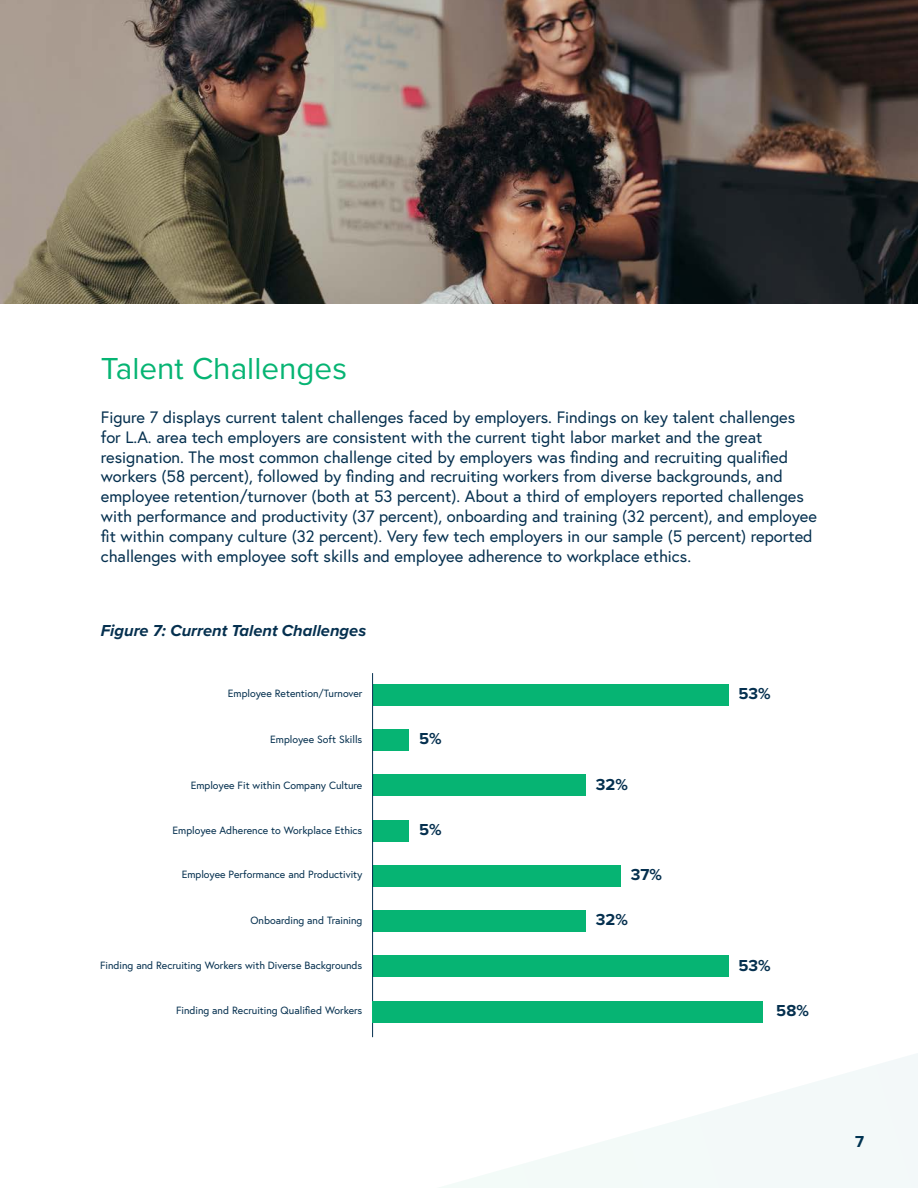
<style>
.page{position:relative;width:918px;height:1188px;background:#fff}
.page>*{position:absolute;margin:0;border:0;box-sizing:border-box;transform-origin:0 0}
.t1{font:31.5px "Proxima Nova";color:#06b473}
.t2{font:16.5px/19.8px "Europa";color:#05304f}
.t3{font:italic 700 16.5px "Proxima Nova";color:#05304f}
.t4{font:700 16.5px "Proxima Nova";color:#05304f}
.t5{font:700 16.5px "Proxima Nova";color:#003150}
.t6{font:10.5px "Europa";color:#05304f}
</style>
<div class="page">
<svg style="left:372px;top:1000px;width:546px;height:188px"></svg>
<img style="left:0;top:0;width:918px;height:303px">
<div style="left:373px;top:684px;width:356px;height:22px;background:#06b473"></div>
<div style="left:373px;top:729px;width:36px;height:22px;background:#06b473"></div>
<div style="left:373px;top:774px;width:213px;height:22px;background:#06b473"></div>
<div style="left:373px;top:820px;width:36px;height:21px;background:#06b473"></div>
<div style="left:372px;top:865px;width:249px;height:22px;background:#06b473"></div>
<div style="left:373px;top:910px;width:213px;height:22px;background:#06b473"></div>
<div style="left:372px;top:955px;width:357px;height:22px;background:#06b473"></div>
<hr style="left:372px;top:673px;width:1px;height:364px;background:#05304f">
<div style="left:372px;top:1001px;width:391px;height:21px;background:#06b473"></div>
<p class="t1" style="left:101px;top:345px;width:248px">Talent Challenges</p>
<p class="t2" style="left:101px;top:407px;width:718px">Figure 7 displays current talent challenges faced by employers. Findings on key talent challenges for L.A. area tech employers are consistent with the current tight labor market and the great resignation. The most common challenge cited by employers was finding and recruiting qualified workers (58 percent), followed by finding and recruiting workers from diverse backgrounds, and employee retention/turnover (both at 53 percent). About a third of employers reported challenges with performance and productivity (37 percent), onboarding and training (32 percent), and employee fit within company culture (32 percent). Very few tech employers in our sample (5 percent) reported challenges with employee soft skills and employee adherence to workplace ethics.</p>
<p class="t3" style="left:101px;top:619px;width:267px">Figure 7: Current Talent Challenges</p>
<p class="t6" style="left:228px;top:687px;width:136px">Employee Retention/Turnover</p>
<p class="t4" style="left:739px;top:681px;width:34px">53%</p>
<p class="t6" style="left:270px;top:732px;width:94px">Employee Soft Skills</p>
<p class="t4" style="left:419px;top:727px;width:24px">5%</p>
<p class="t4" style="left:596px;top:772px;width:34px">32%</p>
<p class="t6" style="left:191px;top:778px;width:173px">Employee Fit within Company Culture</p>
<p class="t6" style="left:173px;top:824px;width:191px">Employee Adherence to Workplace Ethics</p>
<p class="t6" style="left:182px;top:868px;width:182px">Employee Performance and Productivity</p>
<p class="t6" style="left:251px;top:913px;width:113px">Onboarding and Training</p>
<p class="t6" style="left:100px;top:958px;width:264px">Finding and Recruiting Workers with Diverse Backgrounds</p>
<p class="t6" style="left:176px;top:1004px;width:188px">Finding and Recruiting Qualified Workers</p>
<p class="t4" style="left:419px;top:817px;width:24px">5%</p>
<p class="t4" style="left:631px;top:862px;width:33px">37%</p>
<p class="t4" style="left:596px;top:908px;width:34px">32%</p>
<p class="t4" style="left:739px;top:953px;width:34px">53%</p>
<p class="t4" style="left:776px;top:998px;width:34px">58%</p>
<p class="t5" style="left:855px;top:1129px;width:10px">7</p>
</div>
